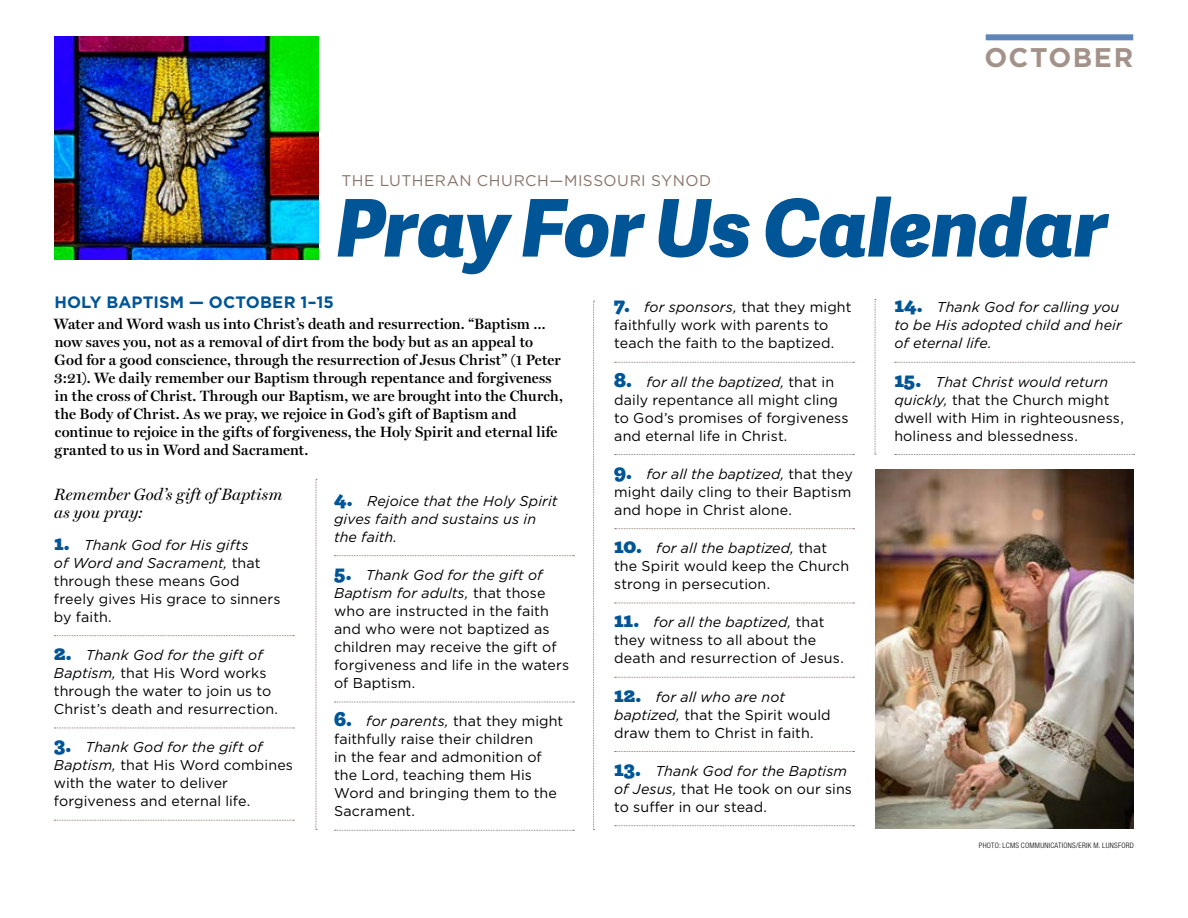
<style>
.page{position:relative;width:1188px;height:918px;background:#fff}
.page>*{position:absolute;margin:0;border:0;box-sizing:border-box;transform-origin:0 0}
.t1{font:italic 79.5px "Adelle Sans Eb";letter-spacing:-.01em;color:#005596}
.t2{font:700 27px "Gotham";letter-spacing:.055em;color:#a39289}
.t3{font:italic 16.5px/18px "Miller Display";letter-spacing:.005em;color:#000}
.t4{font:700 16.5px "Gotham";letter-spacing:.01em;color:#005596}
.t5{font:15.45px "Gotham";letter-spacing:.03em;color:#88746a}
.t6{font:600 15px/18px "Miller Display";letter-spacing:.015em;color:#000}
.Day{font:14.25px/18px "Gotham";letter-spacing:.005em;color:#000}
.Day-2{font:italic 14.25px/18px "Gotham";letter-spacing:.005em;color:#000}
.t7{font:300 condensed 7.5px "Helvetica Neue LT Std";letter-spacing:.035em;color:#000}
.s1{font-family:"Archer";font-weight:900;font-size:21px;color:#005596}
.s2{font-style:italic}
.s3{font-family:"Archer";font-weight:900;font-style:normal;font-size:21px;color:#005596}
</style>
<div class="page">
<div style="left:986px;top:34px;width:147px;height:6px;background:#5e84b8"></div>
<svg style="left:54px;top:635px;width:240px;height:1px"></svg>
<svg style="left:54px;top:728px;width:240px;height:1px"></svg>
<svg style="left:54px;top:820px;width:240px;height:1px"></svg>
<svg style="left:334px;top:555px;width:240px;height:1px"></svg>
<svg style="left:334px;top:702px;width:240px;height:1px"></svg>
<svg style="left:334px;top:830px;width:240px;height:1px"></svg>
<svg style="left:615px;top:362px;width:240px;height:1px"></svg>
<svg style="left:615px;top:454px;width:240px;height:1px"></svg>
<svg style="left:615px;top:528px;width:240px;height:1px"></svg>
<svg style="left:615px;top:603px;width:240px;height:1px"></svg>
<svg style="left:615px;top:677px;width:240px;height:1px"></svg>
<svg style="left:615px;top:751px;width:240px;height:1px"></svg>
<svg style="left:615px;top:825px;width:240px;height:1px"></svg>
<svg style="left:895px;top:362px;width:240px;height:1px"></svg>
<svg style="left:895px;top:454px;width:240px;height:1px"></svg>
<img style="left:54px;top:36px;width:265px;height:223px">
<svg style="left:875px;top:299px;width:1px;height:156px"></svg>
<svg style="left:593px;top:301px;width:2px;height:529px"></svg>
<svg style="left:316px;top:479px;width:1px;height:351px"></svg>
<img style="left:875px;top:470px;width:258px;height:358px">
<p class="t5" style="left:341px;top:171px;width:372px">THE LUTHERAN CHURCH—MISSOURI SYNOD</p>
<p class="t2" style="left:984px;top:40px;width:150px">OCTOBER</p>
<p class="t1" style="left:337px;top:173px;width:773px">Pray For Us Calendar</p>
<p class="t4" style="left:54px;top:291px;width:281px">HOLY BAPTISM — OCTOBER 1–15</p>
<p class="t6" style="left:54px;top:315px;width:511px">Water and Word wash us into Christ’s death and resurrection. “Baptism … now saves you, not as a removal of dirt from the body but as an appeal to God for a good conscience, through the resurrection of Jesus Christ” (1 Peter 3:21). We daily remember our Baptism through repentance and forgiveness in the cross of Christ. Through our Baptism, we are brought into the Church, the Body of Christ. As we pray, we rejoice in God’s gift of Baptism and continue to rejoice in the gifts of forgiveness, the Holy Spirit and eternal life granted to us in Word and Sacrament.</p>
<p class="t3" style="left:54px;top:486px;width:230px">Remember God’s gift of Baptism as you pray:</p>
<p class="Day" style="left:54px;top:535px;width:228px"><span class="s1">1.</span> <span class="s2">Thank God for His gifts<br>of Word and Sacrament,</span> that through these means God freely gives His grace to sinners by faith.</p>
<p class="Day" style="left:54px;top:646px;width:226px"><span class="s1">2.</span> <span class="s2">Thank God for the gift of<br>Baptism,</span> that His Word works through the water to join us to<br>Christ’s death and resurrection.</p>
<p class="Day" style="left:54px;top:738px;width:240px"><span class="s1">3.</span> <span class="s2">Thank God for the gift of<br>Baptism,</span> that His Word combines with the water to deliver forgiveness and eternal life.</p>
<p class="Day-2" style="left:334px;top:492px;width:225px"><span class="s3">4.</span> Rejoice that the Holy Spirit gives faith and sustains us in the faith.</p>
<p class="Day" style="left:334px;top:566px;width:237px"><span class="s1">5.</span> <span class="s2">Thank God for the gift of<br>Baptism for adults,</span> that those who are instructed in the faith and who were not baptized as children may receive the gift of forgiveness and life in the waters of Baptism.</p>
<p class="Day" style="left:334px;top:712px;width:231px"><span class="s1">6.</span> <span class="s2">for parents,</span> that they might faithfully raise their children<br>in the fear and admonition of the Lord, teaching them His<br>Word and bringing them to the<br>Sacrament.</p>
<p class="Day" style="left:614px;top:298px;width:239px"><span class="s1">7.</span> <span class="s2">for sponsors,</span> that they might faithfully work with parents to teach the faith to the baptized.</p>
<p class="Day" style="left:614px;top:372px;width:236px"><span class="s1">8.</span> <span class="s2">for all the baptized,</span> that in daily repentance all might cling to God’s promises of forgiveness and eternal life in Christ.</p>
<p class="Day" style="left:614px;top:465px;width:240px;text-align:justify"><span class="s1">9.</span> <span class="s2">for all the baptized,</span> that they might daily cling to their Baptism and hope in Christ alone.</p>
<p class="Day" style="left:614px;top:539px;width:237px"><span class="s1">10.</span> <span class="s2">for all the baptized,</span> that the Spirit would keep the Church strong in persecution.</p>
<p class="Day" style="left:614px;top:613px;width:231px"><span class="s1">11.</span> <span class="s2">for all the baptized,</span> that they witness to all about the death and resurrection of Jesus.</p>
<p class="Day" style="left:614px;top:687px;width:218px"><span class="s1">12.</span> <span class="s2">for all who are not baptized,</span> that the Spirit would draw them to Christ in faith.</p>
<p class="Day" style="left:614px;top:762px;width:239px"><span class="s1">13.</span> <span class="s2">Thank God for the Baptism of Jesus,</span> that He took on our sins to suffer in our stead.</p>
<p class="Day-2" style="left:894px;top:298px;width:229px"><span class="s3">14.</span> Thank God for calling you to be His adopted child and heir of eternal life.</p>
<p class="Day" style="left:894px;top:372px;width:231px"><span class="s1">15.</span> <span class="s2">That Christ would return quickly,</span> that the Church might dwell with Him in righteousness, holiness and blessedness.</p>
<p class="t7" style="left:979px;top:841px;width:157px">PHOTO: LCMS COMMUNICATIONS/ERIK M. LUNSFORD</p>
</div>
